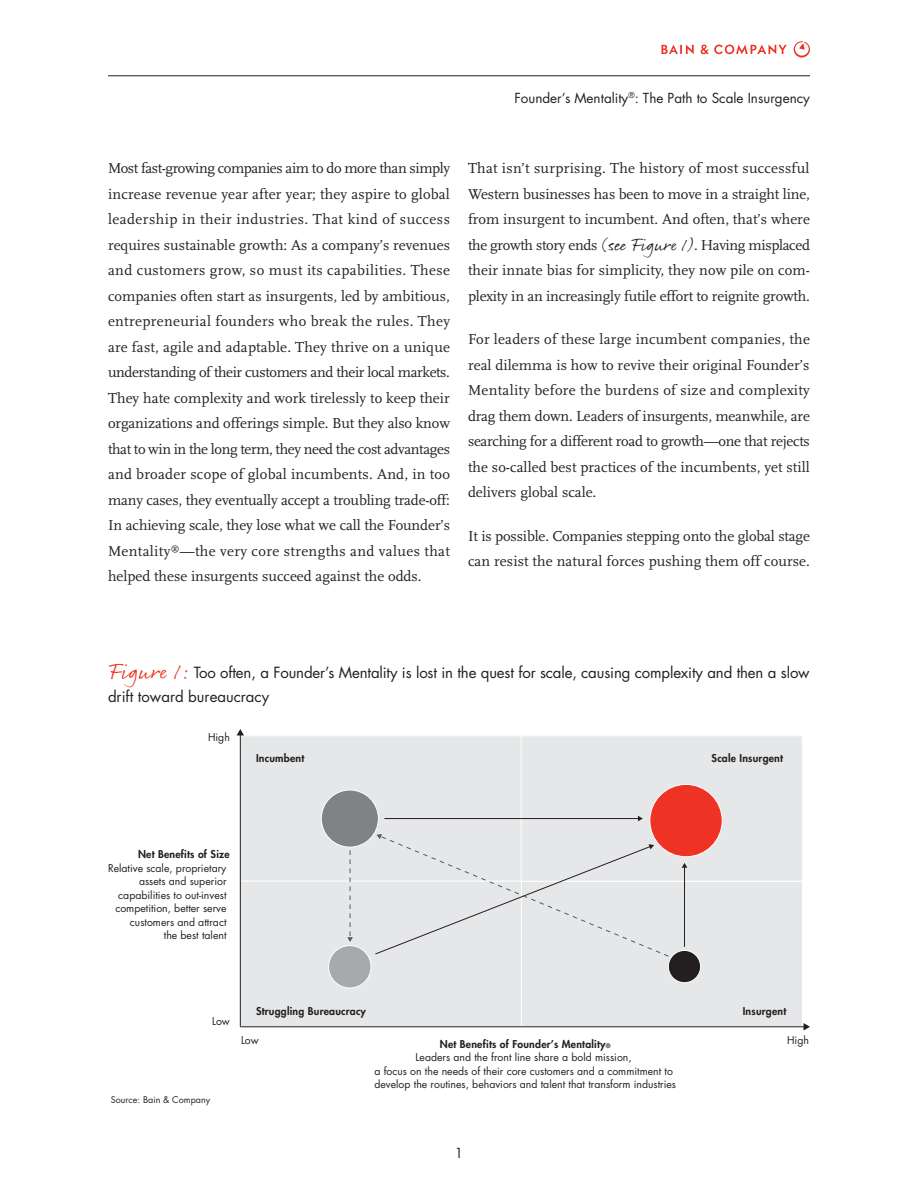
<style>
.page{position:relative;width:918px;height:1188px;background:#fff}
.page>*{position:absolute;margin:0;border:0;box-sizing:border-box;transform-origin:0 0}
.t1{font:15px/25.5px "Scala";color:#231f20;text-align:justify}
.t2{font:15px/24px "Futura";letter-spacing:-.01em;color:#231f20}
.t3{font:13.5px "Futura";color:#231f20}
.t4{font:10.5px/13.5px "Futura";color:#231f20;text-align:right}
.t5{font:800 10.5px "Futura";letter-spacing:.02em;color:#231f20}
.t6{font:9px "Futura";color:#231f20}
.s1{font-family:"Rollerscript Rough";font-size:18px}
.s2{font-family:"Rollerscript Rough";font-size:22.5px;color:#ee3224}
.s3{font-weight:800}
.s4{font-weight:800;font-size:6px}
</style>
<div class="page">
<hr style="left:108px;top:76px;width:702px;height:1px;background:#231f20">
<svg style="left:662px;top:45px;width:32px;height:9px"></svg>
<svg style="left:701px;top:45px;width:86px;height:9px"></svg>
<svg style="left:794px;top:41px;width:16px;height:17px"></svg>
<div style="left:521px;top:881px;width:281px;height:146px;background:#e6e7e8"></div>
<div style="left:521px;top:881px;width:282px;height:146px;border:1px solid #fff"></div>
<div style="left:240px;top:736px;width:281px;height:145px;background:#e6e7e8"></div>
<div style="left:521px;top:736px;width:281px;height:145px;background:#e6e7e8"></div>
<div style="left:240px;top:881px;width:281px;height:146px;background:#e6e7e8"></div>
<hr style="left:240px;top:1026px;width:565px;height:1px;background:#231f20">
<svg style="left:804px;top:1023px;width:6px;height:8px"></svg>
<hr style="left:240px;top:734px;width:1px;height:293px;background:#231f20">
<svg style="left:237px;top:729px;width:7px;height:6px"></svg>
<div style="left:321px;top:790px;width:57px;height:57px;background:#808285;border-radius:50%"></div>
<div style="left:321px;top:790px;width:58px;height:57px;border:1px solid #fff;border-radius:50%"></div>
<div style="left:668px;top:950px;width:33px;height:33px;background:#231f20;border-radius:50%"></div>
<div style="left:668px;top:950px;width:33px;height:33px;border:1px solid #fff;border-radius:50%"></div>
<div style="left:650px;top:784px;width:72px;height:73px;background:#ee3224;border-radius:50%"></div>
<div style="left:650px;top:784px;width:72px;height:73px;border:1px solid #fff;border-radius:50%"></div>
<hr style="left:384px;top:818px;width:255px;height:1px;background:#231f20">
<svg style="left:638px;top:816px;width:5px;height:5px"></svg>
<hr style="left:684px;top:867px;width:1px;height:80px;background:#231f20">
<svg style="left:682px;top:863px;width:5px;height:5px"></svg>
<div style="left:329px;top:946px;width:42px;height:42px;background:#a7a9ac;border-radius:50%"></div>
<div style="left:328px;top:945px;width:43px;height:43px;border:1px solid #fff;border-radius:50%"></div>
<svg style="left:374px;top:834px;width:295px;height:123px"></svg>
<svg style="left:347px;top:850px;width:6px;height:92px"></svg>
<p class="t3" style="left:514px;top:92px;width:297px">Founder’s Mentality<sup>®</sup>: The Path to Scale Insurgency</p>
<p class="t1" style="left:108px;top:156px;width:344px">Most fast-growing companies aim to do more than simply increase revenue year after year; they aspire to global leadership in their industries. That kind of success requires sustainable growth: As a company’s revenues and customers grow, so must its capabilities. These companies often start as insurgents, led by ambitious, entrepreneurial founders who break the rules. They are fast, agile and adaptable. They thrive on a unique understanding of their customers and their local markets.<br>They hate complexity and work tirelessly to keep their organizations and offerings simple. But they also know that to win in the long term, they need the cost advantages and broader scope of global incumbents. And, in too many cases, they eventually accept a troubling trade-off:<br>In achieving scale, they lose what we call the Founder’s Mentality<sup>®</sup>—the very core strengths and values that helped these insurgents succeed against the odds.</p>
<p class="t1" style="left:468px;top:156px;width:344px">That isn’t surprising. The history of most successful Western businesses has been to move in a straight line, from insurgent to incumbent. And often, that’s where the growth story ends <span class="s1">(see Figure 1)</span>. Having misplaced their innate bias for simplicity, they now pile on com&shy;plexity in an increasingly futile effort to reignite growth.</p>
<p class="t1" style="left:468px;top:327px;width:344px">For leaders of these large incumbent companies, the real dilemma is how to revive their original Founder’s Mentality before the burdens of size and complexity drag them down. Leaders of insurgents, meanwhile, are searching for a different road to growth—one that rejects the so-called best practices of the incumbents, yet still delivers global scale.</p>
<p class="t1" style="left:468px;top:523px;width:344px">It is possible. Companies stepping onto the global stage can resist the natural forces pushing them off course.</p>
<p class="t2" style="left:108px;top:662px;width:703px"><span class="s2">Figure 1:</span> Too often, a Founder’s Mentality is lost in the quest for scale, causing complexity and then a slow drift toward bureaucracy</p>
<p class="t4" style="left:208px;top:731px;width:23px">High</p>
<p class="t5" style="left:256px;top:753px;width:50px">Incumbent</p>
<p class="t5" style="left:138px;top:850px;width:93px">Net Benefits of Size</p>
<p class="t4" style="left:108px;top:862px;width:120px">Relative scale, proprietary assets and superior capabilities to out-invest competition, better serve customers and attract<br>the best talent</p>
<p class="t4" style="left:212px;top:1015px;width:19px">Low</p>
<p class="t6" style="left:111px;top:1096px;width:101px">Source: Bain &amp; Company</p>
<p class="t5" style="left:256px;top:1006px;width:112px">Struggling Bureaucracy</p>
<p class="t4" style="left:241px;top:1034px;width:19px">Low</p>
<p class="t4" style="left:374px;top:1038px;width:303px;text-align:center"><span class="s3">Net Benefits of Founder’s Mentality</span><span class="s4">®<br></span>Leaders and the front line share a bold mission,<br>a focus on the needs of their core customers and a commitment to develop the routines, behaviors and talent that transform industries</p>
<p class="t3" style="left:455px;top:1147px;width:10px">1</p>
<p class="t5" style="left:712px;top:753px;width:73px">Scale Insurgent</p>
<p class="t5" style="left:743px;top:1006px;width:45px">Insurgent</p>
<p class="t4" style="left:787px;top:1034px;width:23px">High</p>
</div>
